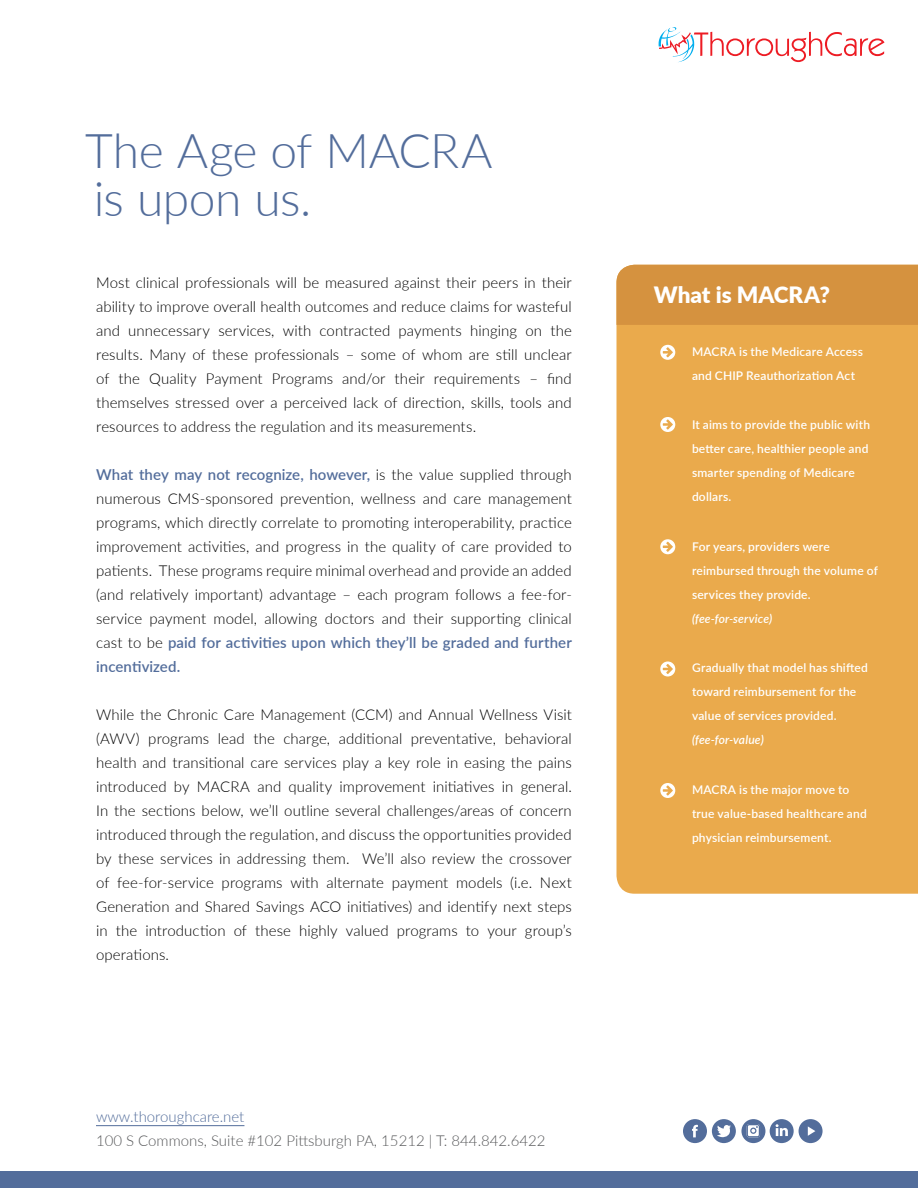
<style>
.page{position:relative;width:918px;height:1188px;background:#fff}
.page>*{position:absolute;margin:0;border:0;box-sizing:border-box;transform-origin:0 0}
.t1{font:300 48px/48px "Lato";letter-spacing:-.015em;color:#536d9b}
.t2{font:900 22.5px "Lato";color:#fff}
.t3{font:300 15px/24px "Lato";letter-spacing:.005em;color:#000;text-align:justify}
.t4{font:300 15px "Lato";color:#58595b}
.t5{font:300 15px "Lato";color:#536d9b}
.t6{font:600 12px/24px "Lato";letter-spacing:.015em;color:#fff}
.t7{font:italic 600 12px "Lato";letter-spacing:.015em;color:#fff}
.s1{font-weight:600;color:#536d9b}
</style>
<div class="page">
<div style="left:616px;top:325px;width:302px;height:569px;background:#eaaa4c"></div>
<div style="left:616px;top:265px;width:302px;height:60px;background:#d5923f"></div>
<div style="left:0;top:1172px;width:918px;height:16px;background:#536d9b"></div>
<hr style="left:96px;top:1125px;width:148px;height:1px;background:#536d9b">
<svg style="left:683px;top:1119px;width:140px;height:24px"></svg>
<svg style="left:658px;top:27px;width:227px;height:35px"></svg>
<svg style="left:660px;top:345px;width:15px;height:15px"></svg>
<svg style="left:660px;top:417px;width:15px;height:15px"></svg>
<svg style="left:660px;top:539px;width:15px;height:15px"></svg>
<svg style="left:660px;top:662px;width:15px;height:14px"></svg>
<svg style="left:660px;top:783px;width:15px;height:15px"></svg>
<h1 class="t1" style="left:85px;top:125px;width:409px">The Age of MACRA is upon us.</h1>
<p class="t3" style="left:96px;top:270px;width:477px">Most clinical professionals will be measured against their peers in their ability to improve overall health outcomes and reduce claims for wasteful and unnecessary services, with contracted payments hinging on the results. Many of these professionals – some of whom are still unclear of the Quality Payment Programs and/or their requirements – find themselves stressed over a perceived lack of direction, skills, tools and resources to address the regulation and its measurements.</p>
<p class="t3" style="left:96px;top:462px;width:477px"><span class="s1">What they may not recognize, however,</span> is the value supplied through numerous CMS-sponsored prevention, wellness and care management programs, which directly correlate to promoting interoperability, practice improvement activities, and progress in the quality of care provided to patients. These programs require minimal overhead and provide an added (and relatively important) advantage – each program follows a fee-for&shy;service payment model, allowing doctors and their supporting clinical cast to be <span class="s1">paid for activities upon which they’ll be graded and further incentivized.</span></p>
<p class="t3" style="left:96px;top:702px;width:477px">While the Chronic Care Management (CCM) and Annual Wellness Visit (AWV) programs lead the charge, additional preventative, behavioral health and transitional care services play a key role in easing the pains introduced by MACRA and quality improvement initiatives in general.<br>In the sections below, we’ll outline several challenges/areas of concern introduced through the regulation, and discuss the opportunities provided by these services in addressing them. We’ll also review the crossover of fee-for-service programs with alternate payment models (i.e. Next Generation and Shared Savings ACO initiatives) and identify next steps in the introduction of these highly valued programs to your group’s operations.</p>
<p class="t5" style="left:96px;top:1106px;width:150px">www.thoroughcare.net</p>
<p class="t4" style="left:96px;top:1130px;width:451px">100 S Commons, Suite #102 Pittsburgh PA, 15212 | T: 844.842.6422</p>
<h2 class="t2" style="left:654px;top:278px;width:178px">What is MACRA?</h2>
<p class="t6" style="left:692px;top:339px;width:172px">MACRA is the Medicare Access and CHIP Reauthorization Act</p>
<p class="t6" style="left:692px;top:413px;width:180px">It aims to provide the public with better care, healthier people and smarter spending of Medicare dollars.</p>
<p class="t6" style="left:692px;top:534px;width:187px">For years, providers were reimbursed through the volume of services they provide.</p>
<p class="t7" style="left:692px;top:610px;width:82px">(fee-for-service)</p>
<p class="t6" style="left:692px;top:656px;width:177px">Gradually that model has shifted toward reimbursement for the value of services provided.</p>
<p class="t7" style="left:692px;top:731px;width:73px">(fee-for-value)</p>
<p class="t6" style="left:692px;top:777px;width:176px">MACRA is the major move to true value-based healthcare and physician reimbursement.</p>
</div>
